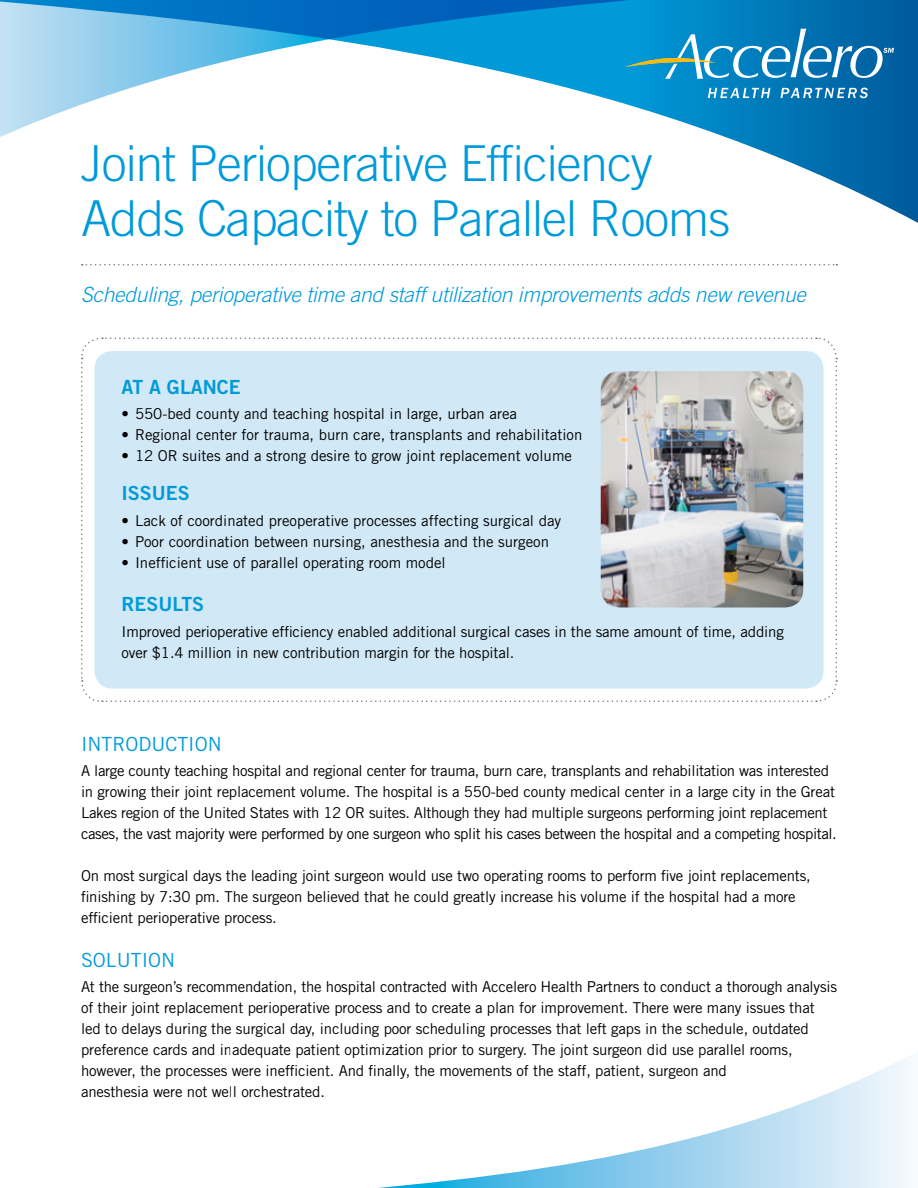
<style>
.page{position:relative;width:918px;height:1188px;background:#fff}
.page>*{position:absolute;margin:0;border:0;box-sizing:border-box;transform-origin:0 0}
.t1{font:300 49.5px/55.5px "Trade Gothic";letter-spacing:-.02em;color:#009ad9}
.t2{font:italic 300 21px "Trade Gothic";letter-spacing:-.01em;color:#009ad9}
.t3{font:19.5px "Trade Gothic Bold Two";color:#009ad9}
.t4{font:19.5px "Trade Gothic";color:#009ad9}
.t5{font:15px/21px "Trade Gothic";letter-spacing:-.01em;color:#000}
</style>
<div class="page">
<svg style="left:771px;top:0;width:147px;height:223px"></svg>
<svg style="left:378px;top:1054px;width:535px;height:134px"></svg>
<svg style="left:0;top:0;width:771px;height:155px"></svg>
<svg style="left:81px;top:337px;width:757px;height:365px"></svg>
<div style="left:94px;top:351px;width:730px;height:337px;background:#d1e8f6;border-radius:18px"></div>
<img style="left:601px;top:371px;width:202px;height:237px">
<svg style="left:82px;top:264px;width:755px;height:2px"></svg>
<svg style="left:708px;top:88px;width:62px;height:10px"></svg>
<svg style="left:781px;top:88px;width:87px;height:10px"></svg>
<svg style="left:625px;top:29px;width:269px;height:50px;background:#2e92c3"></svg>
<h1 class="t1" style="left:81px;top:135px;width:651px">Joint Perioperative Efficiency<br>Adds Capacity to Parallel Rooms</h1>
<h2 class="t2" style="left:81px;top:282px;width:727px">Scheduling, perioperative time and staff utilization improvements adds new revenue</h2>
<h3 class="t3" style="left:122px;top:375px;width:121px">AT A GLANCE</h3>
<p class="t5" style="left:122px;top:403px;width:397px">• 550-bed county and teaching hospital in large, urban area</p>
<p class="t5" style="left:122px;top:424px;width:462px">• Regional center for trauma, burn care, transplants and rehabilitation</p>
<p class="t5" style="left:122px;top:445px;width:452px">• 12 OR suites and a strong desire to grow joint replacement volume</p>
<h3 class="t3" style="left:122px;top:481px;width:70px">ISSUES</h3>
<p class="t5" style="left:122px;top:510px;width:441px">• Lack of coordinated preoperative processes affecting surgical day</p>
<p class="t5" style="left:122px;top:531px;width:429px">• Poor coordination between nursing, anesthesia and the surgeon</p>
<p class="t5" style="left:122px;top:552px;width:326px">• Inefficient use of parallel operating room model</p>
<h3 class="t3" style="left:122px;top:592px;width:84px">RESULTS</h3>
<p class="t5" style="left:122px;top:621px;width:664px">Improved perioperative efficiency enabled additional surgical cases in the same amount of time, adding over $1.4 million in new contribution margin for the hospital.</p>
<h3 class="t4" style="left:81px;top:732px;width:142px">INTRODUCTION</h3>
<p class="t5" style="left:81px;top:760px;width:757px">A large county teaching hospital and regional center for trauma, burn care, transplants and rehabilitation was interested in growing their joint replacement volume. The hospital is a 550-bed county medical center in a large city in the Great Lakes region of the United States with 12 OR suites. Although they had multiple surgeons performing joint replacement cases, the vast majority were performed by one surgeon who split his cases between the hospital and a competing hospital.</p>
<p class="t5" style="left:81px;top:865px;width:731px">On most surgical days the leading joint surgeon would use two operating rooms to perform five joint replacements, finishing by 7:30 pm. The surgeon believed that he could greatly increase his volume if the hospital had a more efficient perioperative process.</p>
<h3 class="t4" style="left:81px;top:948px;width:96px">SOLUTION</h3>
<p class="t5" style="left:81px;top:976px;width:758px">At the surgeon’s recommendation, the hospital contracted with Accelero Health Partners to conduct a thorough analysis of their joint replacement perioperative process and to create a plan for improvement. There were many issues that led to delays during the surgical day, including poor scheduling processes that left gaps in the schedule, outdated preference cards and inadequate patient optimization prior to surgery. The joint surgeon did use parallel rooms, however, the processes were inefficient. And finally, the movements of the staff, patient, surgeon and<br>anesthesia were not well orchestrated.</p>
</div>
